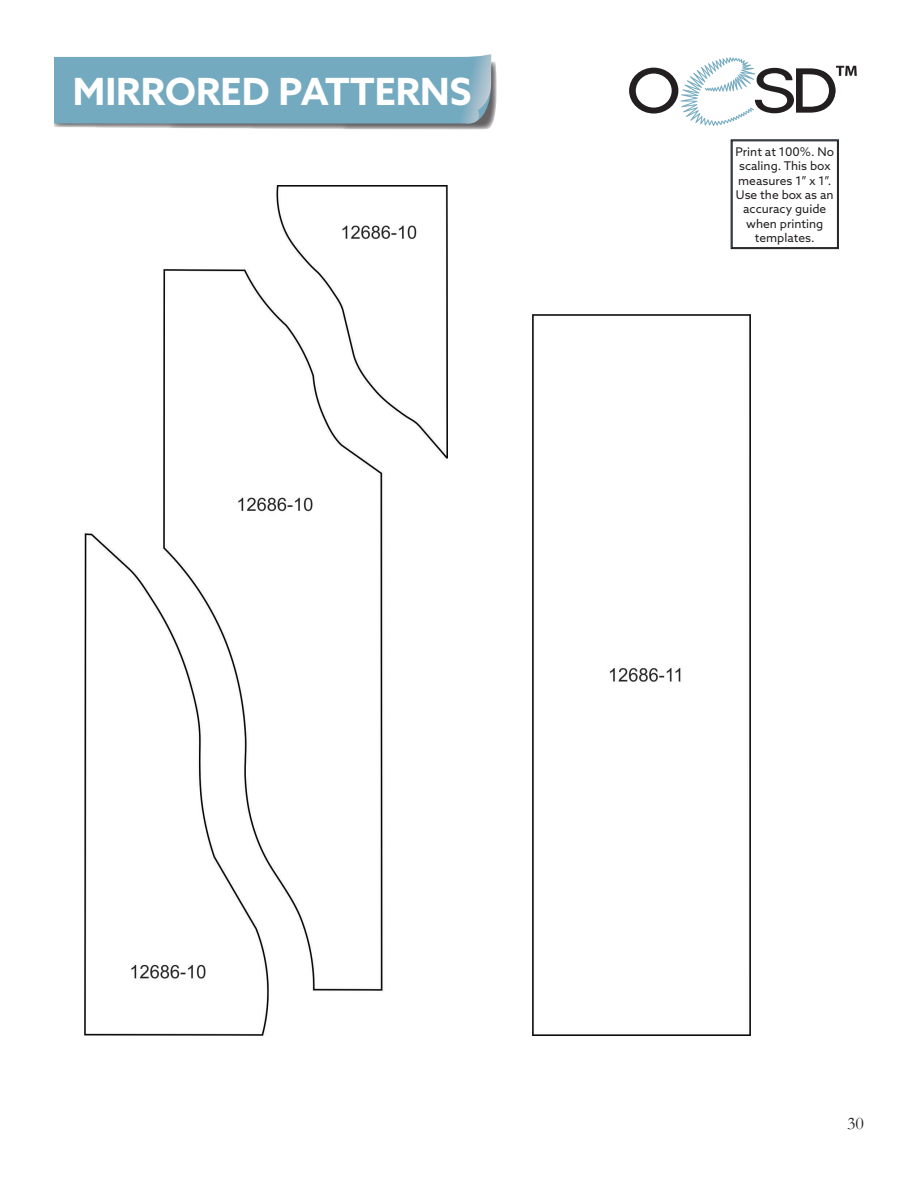
<style>
.page{position:relative;width:918px;height:1188px;background:#fff}
.page>*{position:absolute;margin:0;border:0;box-sizing:border-box;transform-origin:0 0}
.t1{font:700 37.5px "Azo Sans";color:#fff}
.t2{font:18px "Garamond";color:#231f20}
.t3{font:12px/14.4px "Azo Sans";color:#231f20;text-align:center}
</style>
<div class="page">
<svg style="left:629px;top:57px;width:228px;height:69px"></svg>
<svg style="left:54px;top:54px;width:443px;height:76px;background:#80adc0"></svg>
<svg style="left:730px;top:139px;width:109px;height:110px"></svg>
<div style="left:732px;top:141px;width:106px;height:107px;border:1px solid #231f20"></div>
<img style="left:85px;top:185px;width:362px;height:850px">
<img style="left:533px;top:315px;width:217px;height:720px">
<p class="t1" style="left:73px;top:67px;width:400px">MIRRORED PATTERNS</p>
<p class="t3" style="left:736px;top:144px;width:100px">Print at 100%. No scaling. This box measures 1” x 1”.<br>Use the box as an accuracy guide when printing templates.</p>
<p class="t2" style="left:847px;top:1111px;width:18px">30</p>
</div>
